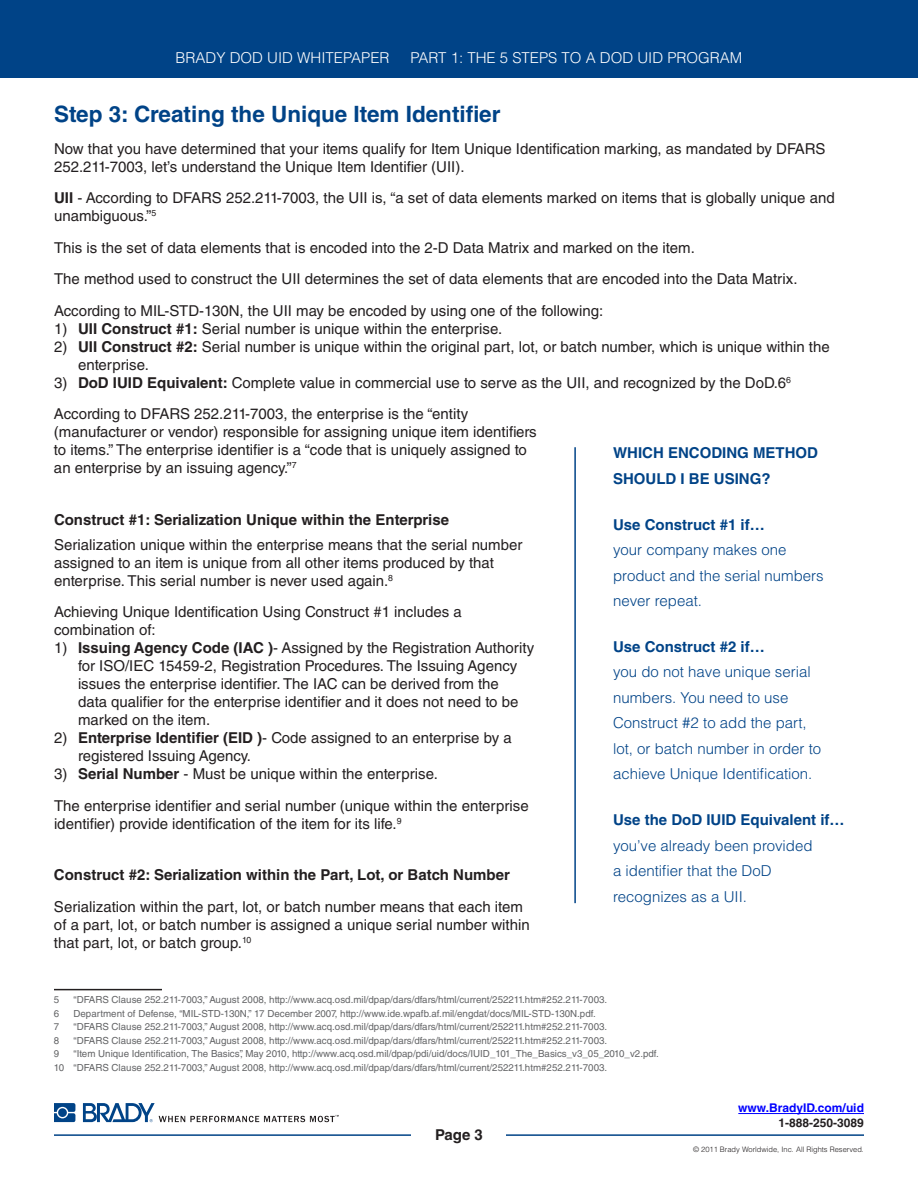
<style>
.page{position:relative;width:918px;height:1188px;background:#fff}
.page>*{position:absolute;margin:0;border:0;box-sizing:border-box;transform-origin:0 0}
.t1{font:700 22.5px "Helvetica LT Std";color:#004387}
.t2{font:15px/18px "Helvetica LT Std";color:#231f20}
.t3{font:300 15px/25.5px "Helvetica LT";color:#004387}
.t4{font:700 15px "Helvetica LT Std";color:#231f20}
.t5{font:700 15px/25.5px "Helvetica LT";color:#004387}
.t6{font:300 15px "Helvetica LT";color:#fff}
.t7{font:700 15px "Helvetica LT";color:#231f20}
.t8{font:700 12px "Helvetica LT";color:#00f}
.t9{font:700 12px "Helvetica LT";color:#231f20}
.t10{font:9.75px/13.5px "Helvetica LT Std";color:#636466}
.t11{font:300 7.5px "Helvetica LT";color:#231f20}
.s1{font-weight:700}
</style>
<div class="page">
<hr style="left:54px;top:1134px;width:810px;height:2px;background:#004387">
<div style="left:412px;top:1124px;width:94px;height:20px;background:#fff"></div>
<hr style="left:738px;top:1113px;width:126px;height:1px;background:#00f">
<svg style="left:54px;top:1103px;width:21px;height:19px"></svg>
<div style="left:58px;top:1108px;width:9px;height:9px;background:#004387;border-radius:50%"></div>
<svg style="left:83px;top:1103px;width:256px;height:19px"></svg>
<div style="left:0;top:0;width:918px;height:77px;background:#004387"></div>
<hr style="left:54px;top:989px;width:108px;height:1px;background:#231f20">
<hr style="left:574px;top:447px;width:2px;height:456px;background:#004387">
<p class="t6" style="left:176px;top:48px;width:215px">Brady DoD UID Whitepaper</p>
<p class="t6" style="left:410px;top:48px;width:334px">Part 1: The 5 Steps to a DoD UID Program</p>
<h1 class="t1" style="left:54px;top:101px;width:448px">Step 3: Creating the Unique Item Identifier</h1>
<p class="t2" style="left:54px;top:139px;width:773px">Now that you have determined that your items qualify for Item Unique Identification marking, as mandated by DFARS<br>252.211-7003, let’s understand the Unique Item Identifier (UII).</p>
<p class="t2" style="left:54px;top:189px;width:782px"><span class="s1">UII</span> - According to DFARS 252.211-7003, the UII is, “a set of data elements marked on items that is globally unique and unambiguous.”<sup>5</sup></p>
<p class="t2" style="left:54px;top:232px;width:745px;line-height:31.5px">This is the set of data elements that is encoded into the 2-D Data Matrix and marked on the item.<br>The method used to construct the UII determines the set of data elements that are encoded into the Data Matrix.<br>According to MIL-STD-130N, the UII may be encoded by using one of the following:</p>
<p class="t2" style="left:54px;top:319px;width:450px">1) <span class="s1">UII Construct #1:</span> Serial number is unique within the enterprise.</p>
<p class="t2" style="left:78px;top:337px;width:753px;text-indent:-24px">2) <span class="s1">UII Construct #2:</span> Serial number is unique within the original part, lot, or batch number, which is unique within the enterprise.</p>
<p class="t2" style="left:54px;top:367px;width:739px;line-height:31.5px">3) <span class="s1">DoD IUID Equivalent:</span> Complete value in commercial use to serve as the UII, and recognized by the DoD.6<sup>6<br></sup>According to DFARS 252.211-7003, the enterprise is the “entity</p>
<p class="t2" style="left:54px;top:423px;width:484px">(manufacturer or vendor) responsible for assigning unique item identifiers to items.” The enterprise identifier is a “code that is uniquely assigned to an enterprise by an issuing agency.”<sup>7</sup></p>
<p class="t4" style="left:54px;top:511px;width:397px">Construct #1: Serialization Unique within the Enterprise</p>
<p class="t2" style="left:54px;top:535px;width:470px">Serialization unique within the enterprise means that the serial number assigned to an item is unique from all other items produced by that enterprise. This serial number is never used again.<sup>8</sup></p>
<p class="t2" style="left:54px;top:603px;width:409px">Achieving Unique Identification Using Construct #1 includes a combination of:</p>
<p class="t2" style="left:78px;top:639px;width:458px;text-indent:-24px">1) <span class="s1">Issuing Agency Code (IAC )</span>- Assigned by the Registration Authority for ISO/IEC 15459-2, Registration Procedures. The Issuing Agency issues the enterprise identifier. The IAC can be derived from the<br>data qualifier for the enterprise identifier and it does not need to be marked on the item.</p>
<p class="t2" style="left:78px;top:729px;width:435px;text-indent:-24px">2) <span class="s1">Enterprise Identifier (EID )</span>- Code assigned to an enterprise by a registered Issuing Agency.</p>
<p class="t2" style="left:54px;top:758px;width:476px;line-height:31.5px">3) <span class="s1">Serial Number</span> - Must be unique within the enterprise.<br>The enterprise identifier and serial number (unique within the enterprise</p>
<p class="t2" style="left:54px;top:814px;width:349px">identifier) provide identification of the item for its life.<sup>9</sup></p>
<p class="t4" style="left:54px;top:866px;width:457px">Construct #2: Serialization within the Part, Lot, or Batch Number</p>
<p class="t2" style="left:54px;top:898px;width:477px">Serialization within the part, lot, or batch number means that each item of a part, lot, or batch number is assigned a unique serial number within that part, lot, or batch group.<sup>10</sup></p>
<p class="t5" style="left:613px;top:440px;width:205px">Which encoding method should I be using?</p>
<p class="t5" style="left:613px;top:511px;width:153px">Use Construct #1 if…</p>
<p class="t3" style="left:613px;top:537px;width:212px">your company makes one product and the serial numbers never repeat.</p>
<p class="t5" style="left:613px;top:634px;width:153px">Use Construct #2 if…</p>
<p class="t3" style="left:613px;top:659px;width:210px">you do not have unique serial numbers. You need to use<br>Construct #2 to add the part, lot, or batch number in order to achieve Unique Identification.</p>
<p class="t5" style="left:613px;top:807px;width:233px">Use the DoD IUID Equivalent if…</p>
<p class="t3" style="left:613px;top:832px;width:201px">you’ve already been provided a identifier that the DoD recognizes as a UII.</p>
<p class="t10" style="left:54px;top:993px;width:7px">5</p>
<p class="t10" style="left:73px;top:993px;width:535px">“DFARS Clause 252.211-7003,” August 2008, http://www.acq.osd.mil/dpap/dars/dfars/html/current/252211.htm#252.211-7003.</p>
<p class="t10" style="left:54px;top:1006px;width:7px">6</p>
<p class="t10" style="left:73px;top:1006px;width:524px">Department of Defense, “MIL-STD-130N,” 17 December 2007, http://www.ide.wpafb.af.mil/engdat/docs/MIL-STD-130N.pdf.</p>
<p class="t10" style="left:54px;top:1020px;width:7px">7</p>
<p class="t10" style="left:73px;top:1020px;width:535px">“DFARS Clause 252.211-7003,” August 2008, http://www.acq.osd.mil/dpap/dars/dfars/html/current/252211.htm#252.211-7003.</p>
<p class="t10" style="left:54px;top:1033px;width:7px">8</p>
<p class="t10" style="left:73px;top:1033px;width:535px">“DFARS Clause 252.211-7003,” August 2008, http://www.acq.osd.mil/dpap/dars/dfars/html/current/252211.htm#252.211-7003.</p>
<p class="t10" style="left:54px;top:1047px;width:7px">9</p>
<p class="t10" style="left:54px;top:1047px;width:607px;text-indent:20px">“Item Unique Identification, The Basics”, May 2010, http://www.acq.osd.mil/dpap/pdi/uid/docs/IUID_101_The_Basics_v3_05_2010_v2.pdf.<br>10 “DFARS Clause 252.211-7003,” August 2008, http://www.acq.osd.mil/dpap/dars/dfars/html/current/252211.htm#252.211-7003.</p>
<p class="t7" style="left:435px;top:1125px;width:49px">Page 3</p>
<p class="t8" style="left:738px;top:1101px;width:127px">www.BradyID.com/uid</p>
<p class="t9" style="left:779px;top:1116px;width:87px">1-888-250-3089</p>
<p class="t11" style="left:693px;top:1144px;width:172px">© 2011 Brady Worldwide, Inc. All Rights Reserved.</p>
</div>
